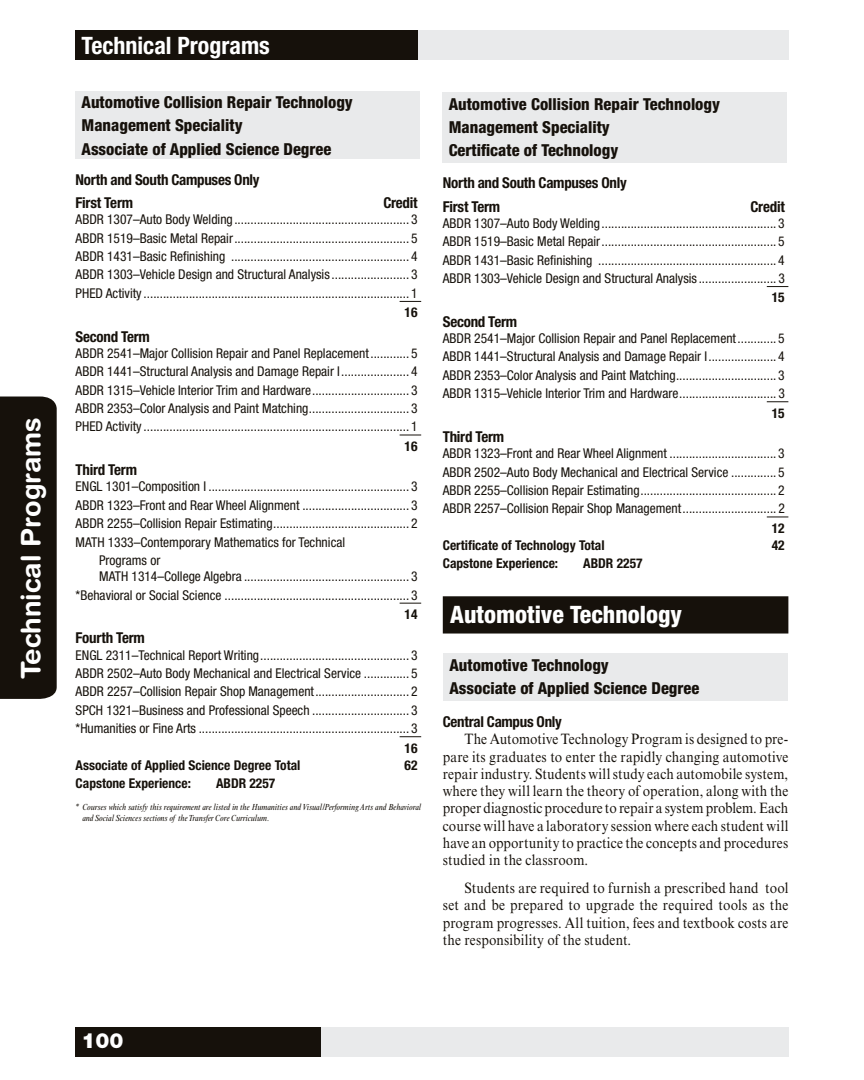
<style>
.page{position:relative;width:864px;height:1080px;background:#fff}
.page>*{position:absolute;margin:0;border:0;box-sizing:border-box;transform-origin:0 0}
.t1{font:700 27px "Helvetica Rounded LT Std";color:#fff}
.t2{font:800 condensed 24px "Helvetica Neue LT Std";color:#fff}
.t3{font:700 condensed 24px "Helvetica Neue LT Std";color:#fff}
.t4{font:900 21px "Helvetica Neue LT Std";color:#fff}
.t5{font:800 condensed 16.5px/23.4px "Helvetica Neue LT Std";color:#16110b}
.t6{font:15px/17.2px "Times New Roman MT Std";letter-spacing:.01em;color:#16110b;text-align:justify;scale:.9 1}
.t7{font:700 condensed 15px/23.4px "Helvetica Neue LT Std";letter-spacing:-.015em;color:#16110b}
.t8{font:condensed 13.5px/18.3px "Helvetica Neue LT Std";color:#16110b;text-align:justify}
.t9{font:700 condensed 13.5px "Helvetica Neue LT Std";color:#16110b}
.t10{font:italic condensed 9px/10.8px "Times New Roman MT Std";color:#16110b}
</style>
<div class="page">
<div style="left:76px;top:31px;width:342px;height:29px;background:#16110b"></div>
<div style="left:418px;top:31px;width:371px;height:29px;background:#e9eaeb"></div>
<div style="left:0;top:397px;width:57px;height:302px;background:#16110b"></div>
<div style="left:76px;top:1027px;width:245px;height:29px;background:#16110b"></div>
<div style="left:321px;top:1027px;width:467px;height:29px;background:#e9eaeb"></div>
<svg style="left:400px;top:301px;width:21px;height:1px"></svg>
<svg style="left:400px;top:435px;width:21px;height:1px"></svg>
<svg style="left:400px;top:603px;width:21px;height:1px"></svg>
<svg style="left:400px;top:736px;width:21px;height:1px"></svg>
<div style="left:76px;top:92px;width:344px;height:67px;background:#e9eaeb"></div>
<svg style="left:767px;top:286px;width:21px;height:1px"></svg>
<svg style="left:767px;top:401px;width:21px;height:1px"></svg>
<svg style="left:767px;top:517px;width:21px;height:1px"></svg>
<div style="left:443px;top:92px;width:344px;height:70px;background:#e9eaeb"></div>
<div style="left:444px;top:597px;width:344px;height:36px;background:#16110b"></div>
<div style="left:443px;top:596px;width:345px;height:38px;border:2px solid #16110b"></div>
<div style="left:444px;top:653px;width:344px;height:47px;background:#e9eaeb"></div>
<h1 class="t1" style="left:15px;top:679px;width:263px;rotate:-90deg">Technical Programs</h1>
<h2 class="t3" style="left:82px;top:31px;width:190px">Technical Programs</h2>
<p class="t5" style="left:82px;top:90px;width:273px">Automotive Collision Repair Technology<br>Management Speciality<br>Associate of Applied Science Degree</p>
<p class="t7" style="left:76px;top:167px;width:185px">North and South Campuses Only<br>First Term</p>
<p class="t7" style="left:383px;top:191px;width:36px">Credit</p>
<p class="t8" style="left:76px;top:210px;width:344px">ABDR 1307–Auto Body Welding...................................................... 3<br>ABDR 1519–Basic Metal Repair...................................................... 5<br>ABDR 1431–Basic Refinishing ....................................................... 4<br>ABDR 1303–Vehicle Design and Structural Analysis ........................ 3<br>PHED Activity .................................................................................. 1</p>
<p class="t9" style="left:405px;top:304px;width:14px">16</p>
<p class="t7" style="left:76px;top:324px;width:76px">Second Term</p>
<p class="t8" style="left:76px;top:344px;width:344px">ABDR 2541–Major Collision Repair and Panel Replacement............ 5<br>ABDR 1441–Structural Analysis and Damage Repair I..................... 4<br>ABDR 1315–Vehicle Interior Trim and Hardware.............................. 3<br>ABDR 2353–Color Analysis and Paint Matching............................... 3<br>PHED Activity .................................................................................. 1</p>
<p class="t9" style="left:405px;top:438px;width:14px">16</p>
<p class="t7" style="left:76px;top:458px;width:63px">Third Term</p>
<p class="t8" style="left:76px;top:477px;width:343px">ENGL 1301–Composition I .............................................................. 3</p>
<p class="t8" style="left:76px;top:496px;width:343px">ABDR 1323–Front and Rear Wheel Alignment ................................. 3</p>
<p class="t8" style="left:76px;top:514px;width:343px">ABDR 2255–Collision Repair Estimating.......................................... 2</p>
<p class="t8" style="left:76px;top:533px;width:271px">MATH 1333–Contemporary Mathematics for Technical</p>
<p class="t8" style="left:99px;top:551px;width:63px">Programs or</p>
<p class="t8" style="left:76px;top:567px;width:344px;text-align:right">MATH 1314–College Algebra ................................................... 3 *Behavioral or Social Science ......................................................... 3</p>
<p class="t9" style="left:405px;top:606px;width:14px">14</p>
<p class="t7" style="left:76px;top:626px;width:71px">Fourth Term</p>
<p class="t8" style="left:76px;top:646px;width:344px">ENGL 2311–Technical Report Writing.............................................. 3<br>ABDR 2502–Auto Body Mechanical and Electrical Service .............. 5<br>ABDR 2257–Collision Repair Shop Management............................. 2<br>SPCH 1321–Business and Professional Speech .............................. 3 *Humanities or Fine Arts ................................................................. 3</p>
<p class="t9" style="left:405px;top:740px;width:14px">16</p>
<p class="t9" style="left:76px;top:757px;width:226px">Associate of Applied Science Degree Total</p>
<p class="t9" style="left:405px;top:757px;width:14px">62</p>
<p class="t9" style="left:76px;top:775px;width:117px">Capstone Experience:</p>
<p class="t9" style="left:216px;top:775px;width:61px">ABDR 2257</p>
<p class="t10" style="left:82px;top:801px;width:340px;text-indent:-7px">* Courses which satisfy this requirement are listed in the Humanities and Visual/Performing Arts and Behavioral and Social Sciences sections of theTransfer Core Curriculum.</p>
<p class="t5" style="left:449px;top:92px;width:273px">Automotive Collision Repair Technology<br>Management Speciality<br>Certificate of Technology</p>
<p class="t7" style="left:443px;top:171px;width:185px">North and South Campuses Only<br>First Term</p>
<p class="t7" style="left:751px;top:194px;width:36px">Credit</p>
<p class="t8" style="left:443px;top:214px;width:344px">ABDR 1307–Auto Body Welding...................................................... 3<br>ABDR 1519–Basic Metal Repair...................................................... 5<br>ABDR 1431–Basic Refinishing ....................................................... 4<br>ABDR 1303–Vehicle Design and Structural Analysis ........................ 3</p>
<p class="t9" style="left:772px;top:289px;width:14px">15</p>
<p class="t7" style="left:443px;top:310px;width:76px">Second Term</p>
<p class="t8" style="left:443px;top:329px;width:344px">ABDR 2541–Major Collision Repair and Panel Replacement............ 5<br>ABDR 1441–Structural Analysis and Damage Repair I..................... 4<br>ABDR 2353–Color Analysis and Paint Matching............................... 3<br>ABDR 1315–Vehicle Interior Trim and Hardware.............................. 3</p>
<p class="t9" style="left:772px;top:405px;width:14px">15</p>
<p class="t7" style="left:443px;top:425px;width:63px">Third Term</p>
<p class="t8" style="left:443px;top:444px;width:344px">ABDR 1323–Front and Rear Wheel Alignment ................................. 3<br>ABDR 2502–Auto Body Mechanical and Electrical Service .............. 5<br>ABDR 2255–Collision Repair Estimating.......................................... 2<br>ABDR 2257–Collision Repair Shop Management............................. 2</p>
<p class="t9" style="left:772px;top:520px;width:14px">12</p>
<p class="t9" style="left:443px;top:537px;width:163px">Certificate of Technology Total</p>
<p class="t9" style="left:772px;top:537px;width:14px">42</p>
<p class="t9" style="left:443px;top:555px;width:117px">Capstone Experience:</p>
<p class="t9" style="left:583px;top:555px;width:61px">ABDR 2257</p>
<h2 class="t2" style="left:450px;top:600px;width:233px">Automotive Technology</h2>
<p class="t5" style="left:449px;top:653px;width:251px">Automotive Technology<br>Associate of Applied Science Degree</p>
<p class="t7" style="left:443px;top:710px;width:121px">Central Campus Only</p>
<p class="t6" style="left:443px;top:731px;width:386px;text-indent:22px">The Automotive Technology Program is designed to pre&shy;pare its graduates to enter the rapidly changing automotive repair industry. Students will study each automobile system, where they will learn the theory of operation, along with the proper diagnostic procedure to repair a system problem. Each course will have a laboratory session where each student will have an opportunity to practice the concepts and procedures studied in the classroom.</p>
<p class="t6" style="left:443px;top:879px;width:386px;text-indent:22px">Students are required to furnish a prescribed hand tool set and be prepared to upgrade the required tools as the program progresses. All tuition, fees and textbook costs are the responsibility of the student.</p>
<h3 class="t4" style="left:82px;top:1028px;width:44px">100</h3>
</div>
